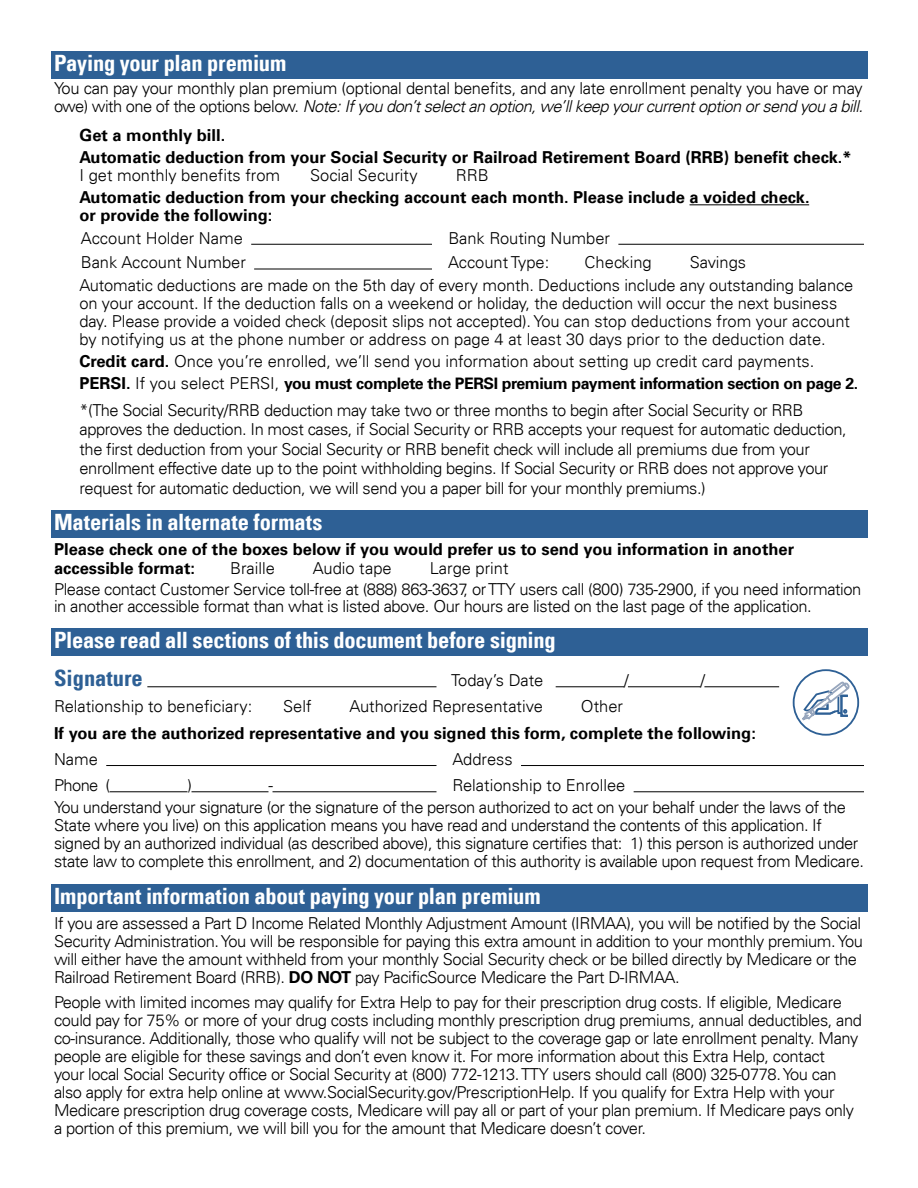
<style>
.page{position:relative;width:918px;height:1188px;background:#fff}
.page>*{position:absolute;margin:0;border:0;box-sizing:border-box;transform-origin:0 0}
.Subhead_White{font:700 condensed 22.5px "Univers LT";letter-spacing:-.01em;color:#fff}
.Form_Line{font:700 condensed 22.5px "Univers LT";color:#2e6095}
.Form_Text-Generic{font:300 16.5px/18px "Univers LT";letter-spacing:-.025em;color:#000}
.Form_Text-Generic-2{font:700 16.5px/18px "Univers LT";color:#000}
.Form_Text-Generic-3{font:300 16.5px "Univers LT";color:#000}
.Form_Line-2{font:300 16.5px "Univers LT";color:#000}
.Form_Text-Generic-4{font:700 15.9px "Univers LT";letter-spacing:-.025em;color:#000}
.s1{font-style:italic}
.s2{font-weight:300}
.s3{font-weight:700}
.s4{font-size:16.5px}
.s5{font-weight:300;font-size:16.5px}
</style>
<div class="page">
<div style="left:51px;top:885px;width:816px;height:27px;background:#2e6095"></div>
<div style="left:793px;top:669px;width:66px;height:67px;border:2px solid #2e6095;border-radius:50%"></div>
<svg style="left:800px;top:681px;width:51px;height:44px"></svg>
<div style="left:51px;top:52px;width:816px;height:27px;background:#2e6095"></div>
<hr style="left:690px;top:204px;width:119px;height:1px;background:#000">
<hr style="left:251px;top:244px;width:181px;height:1px;background:#000">
<hr style="left:618px;top:244px;width:246px;height:1px;background:#000">
<hr style="left:254px;top:269px;width:178px;height:1px;background:#000">
<div style="left:51px;top:510px;width:816px;height:27px;background:#2e6095"></div>
<div style="left:51px;top:628px;width:816px;height:27px;background:#2e6095"></div>
<hr style="left:147px;top:686px;width:290px;height:1px;background:#000">
<hr style="left:556px;top:686px;width:68px;height:1px;background:#000">
<hr style="left:628px;top:686px;width:73px;height:1px;background:#000">
<hr style="left:704px;top:686px;width:75px;height:1px;background:#000">
<hr style="left:106px;top:765px;width:330px;height:1px;background:#000">
<hr style="left:521px;top:765px;width:343px;height:1px;background:#000">
<hr style="left:110px;top:791px;width:77px;height:1px;background:#000">
<hr style="left:192px;top:791px;width:76px;height:1px;background:#000">
<hr style="left:273px;top:791px;width:164px;height:1px;background:#000">
<hr style="left:634px;top:791px;width:230px;height:1px;background:#000">
<p class="Subhead_White" style="left:54px;top:49px;width:234px">Paying your plan premium</p>
<p class="Form_Text-Generic" style="left:54px;top:80px;width:811px">You can pay your monthly plan premium (optional dental benefits, and any late enrollment penalty you have or may owe) with one of the options below. <span class="s1">Note: If you don’t select an option, we’ll keep your current option or send you a bill.</span></p>
<p class="Form_Text-Generic-2" style="left:80px;top:126px;width:147px">Get a monthly bill.</p>
<p class="Form_Text-Generic-2" style="left:80px;top:148px;width:774px">Automatic deduction from your Social Security or Railroad Retirement Board (RRB) benefit check.*<br><span class="s2">I get monthly benefits from</span></p>
<p class="Form_Text-Generic-3" style="left:310px;top:165px;width:109px">Social Security</p>
<p class="Form_Text-Generic" style="left:456px;top:166px;width:35px">RRB</p>
<p class="Form_Text-Generic-2" style="left:79px;top:189px;width:732px">Automatic deduction from your checking account each month. Please include a voided check. or provide the following:</p>
<p class="Form_Text-Generic-3" style="left:81px;top:228px;width:163px">Account Holder Name</p>
<p class="Form_Text-Generic-3" style="left:448px;top:228px;width:163px">Bank Routing Number</p>
<p class="Form_Text-Generic-3" style="left:81px;top:252px;width:166px">Bank Account Number</p>
<p class="Form_Text-Generic-3" style="left:448px;top:252px;width:103px">Account Type:</p>
<p class="Form_Text-Generic-3" style="left:585px;top:252px;width:69px">Checking</p>
<p class="Form_Text-Generic-3" style="left:690px;top:252px;width:58px">Savings</p>
<p class="Form_Text-Generic" style="left:79px;top:276px;width:775px">Automatic deductions are made on the 5th day of every month. Deductions include any outstanding balance on your account. If the deduction falls on a weekend or holiday, the deduction will occur the next business day. Please provide a voided check (deposit slips not accepted). You can stop deductions from your account by notifying us at the phone number or address on page 4 at least 30 days prior to the deduction date.</p>
<p class="Form_Text-Generic-3" style="left:80px;top:351px;width:736px"><span class="s3">Credit card.</span> Once you’re enrolled, we’ll send you information about setting up credit card payments.</p>
<p class="Form_Text-Generic-4" style="left:80px;top:374px;width:780px"><span class="s4">PERSI.</span> <span class="s5">If you select PERSI,</span> you must complete the PERSI premium payment information section on page 2.</p>
<p class="Form_Text-Generic" style="left:79px;top:400px;width:769px;line-height:19.5px">*(The Social Security/RRB deduction may take two or three months to begin after Social Security or RRB approves the deduction. In most cases, if Social Security or RRB accepts your request for automatic deduction, the first deduction from your Social Security or RRB benefit check will include all premiums due from your enrollment effective date up to the point withholding begins. If Social Security or RRB does not approve your request for automatic deduction, we will send you a paper bill for your monthly premiums.)</p>
<p class="Subhead_White" style="left:54px;top:508px;width:270px">Materials in alternate formats</p>
<p class="Form_Text-Generic-2" style="left:54px;top:539px;width:742px;line-height:19.5px">Please check one of the boxes below if you would prefer us to send you information in another accessible format:</p>
<p class="Form_Text-Generic-3" style="left:230px;top:558px;width:46px">Braille</p>
<p class="Form_Text-Generic-3" style="left:313px;top:558px;width:80px">Audio tape</p>
<p class="Form_Text-Generic-3" style="left:430px;top:558px;width:80px">Large print</p>
<p class="Form_Text-Generic" style="left:54px;top:581px;width:809px;line-height:16.5px">Please contact Customer Service toll-free at (888) 863-3637, or TTY users call (800) 735-2900, if you need information in another accessible format than what is listed above. Our hours are listed on the last page of the application.</p>
<p class="Subhead_White" style="left:54px;top:626px;width:503px">Please read all sections of this document before signing</p>
<p class="Form_Line" style="left:54px;top:664px;width:90px">Signature</p>
<p class="Form_Line-2" style="left:451px;top:670px;width:94px">Today’s Date</p>
<p class="Form_Line-2" style="left:624px;top:670px;width:6px">/</p>
<p class="Form_Line-2" style="left:700px;top:670px;width:6px">/</p>
<p class="Form_Text-Generic-3" style="left:54px;top:696px;width:200px">Relationship to beneficiary:</p>
<p class="Form_Text-Generic" style="left:283px;top:697px;width:30px">Self</p>
<p class="Form_Text-Generic-3" style="left:350px;top:696px;width:195px">Authorized Representative</p>
<p class="Form_Text-Generic" style="left:581px;top:697px;width:44px">Other</p>
<p class="Form_Text-Generic-2" style="left:54px;top:724px;width:703px">If you are the authorized representative and you signed this form, complete the following:</p>
<p class="Form_Line-2" style="left:54px;top:749px;width:46px">Name</p>
<p class="Form_Line-2" style="left:453px;top:749px;width:62px">Address</p>
<p class="Form_Line-2" style="left:54px;top:775px;width:58px">Phone (</p>
<p class="Form_Line-2" style="left:188px;top:775px;width:6px">)</p>
<p class="Form_Line-2" style="left:268px;top:775px;width:6px">-</p>
<p class="Form_Line-2" style="left:452px;top:775px;width:174px">Relationship to Enrollee</p>
<p class="Form_Text-Generic" style="left:54px;top:799px;width:812px">You understand your signature (or the signature of the person authorized to act on your behalf under the laws of the State where you live) on this application means you have read and understand the contents of this application. If signed by an authorized individual (as described above), this signature certifies that: 1) this person is authorized under state law to complete this enrollment, and 2) documentation of this authority is available upon request from Medicare.</p>
<p class="Subhead_White" style="left:54px;top:882px;width:488px">Important information about paying your plan premium</p>
<p class="Form_Text-Generic" style="left:54px;top:914px;width:810px">If you are assessed a Part D Income Related Monthly Adjustment Amount (IRMAA), you will be notified by the Social Security Administration. You will be responsible for paying this extra amount in addition to your monthly premium. You will either have the amount withheld from your monthly Social Security check or be billed directly by Medicare or the Railroad Retirement Board (RRB). <span class="s3">DO NOT</span> pay PacificSource Medicare the Part D-IRMAA.</p>
<p class="Form_Text-Generic" style="left:54px;top:993px;width:810px">People with limited incomes may qualify for Extra Help to pay for their prescription drug costs. If eligible, Medicare could pay for 75% or more of your drug costs including monthly prescription drug premiums, annual deductibles, and co-insurance. Additionally, those who qualify will not be subject to the coverage gap or late enrollment penalty. Many people are eligible for these savings and don’t even know it. For more information about this Extra Help, contact</p>
<p class="Form_Text-Generic" style="left:54px;top:1066px;width:802px">your local Social Security office or Social Security at (800) 772-1213. TTY users should call (800) 325-0778. You can also apply for extra help online at www.SocialSecurity.gov/PrescriptionHelp. If you qualify for Extra Help with your Medicare prescription drug coverage costs, Medicare will pay all or part of your plan premium. If Medicare pays only a portion of this premium, we will bill you for the amount that Medicare doesn’t cover.</p>
</div>
